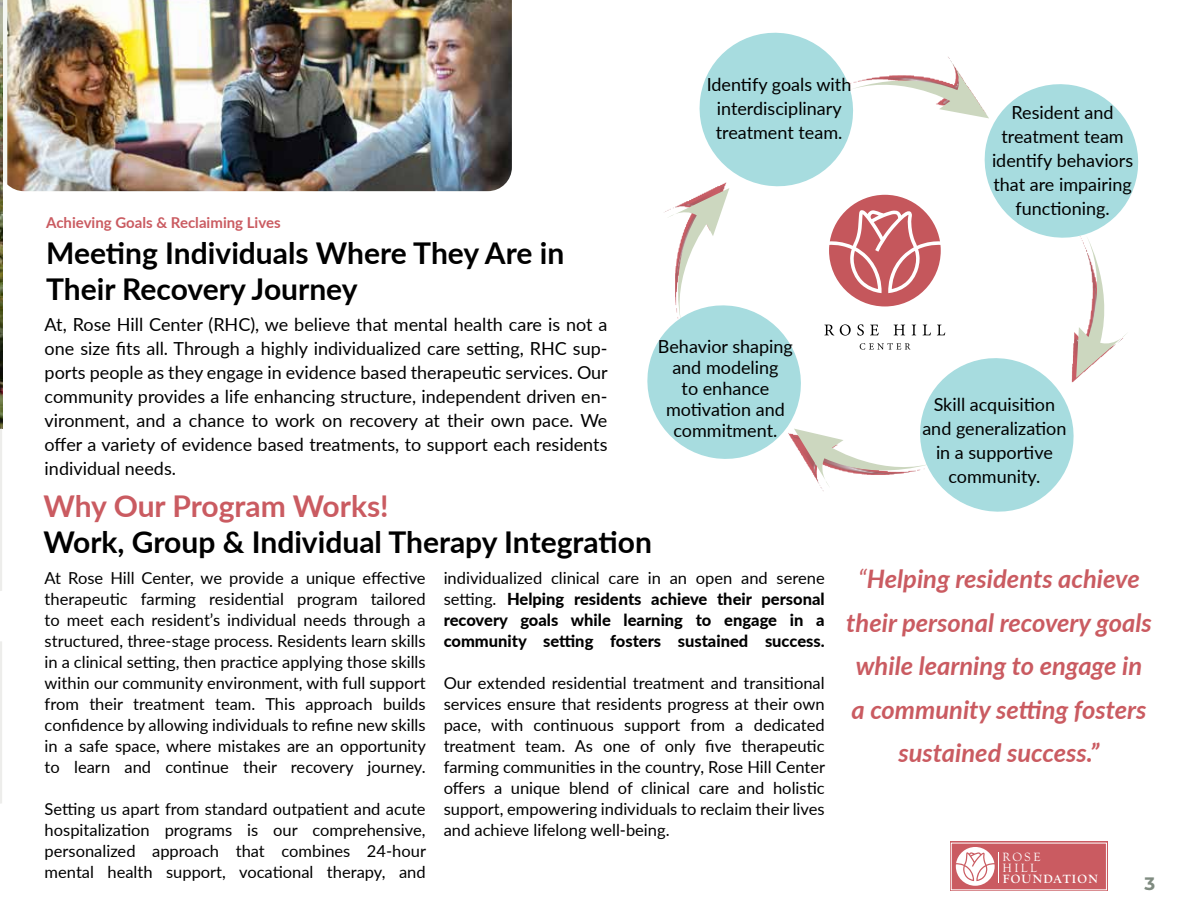
<style>
.page{position:relative;width:1188px;height:918px;background:#fff}
.page>*{position:absolute;margin:0;border:0;box-sizing:border-box;transform-origin:0 0}
.t1{font:700 30px/36px "Lato";color:#000}
.t2{font:700 30px "Lato";letter-spacing:-.005em;color:#ca5b61}
.t3{font:italic 700 25.5px/43.5px "Lato";color:#ca5b61;text-align:center}
.t4{font:18px/24px "Lato";color:#000;text-align:center}
.t5{font:700 18px "Montserrat";color:#7f8b80}
.t6{font:16.5px/21px "Lato";color:#000;text-align:justify}
.t7{font:800 16.5px/21px "Lato";color:#000;text-align:justify}
.t8{font:700 15px "Lato";color:#ca5b61}
.t9{font:700 12.3px "Goudy Old Style T";letter-spacing:.1em;color:#fff}
.t10{font:12.3px/10.8px "Goudy Old Style T";letter-spacing:.2em;color:#fff}
.s1{font-weight:400}
</style>
<div class="page">
<div style="left:950px;top:842px;width:157px;height:49px;background:#ca5b61"></div>
<div style="left:951px;top:843px;width:156px;height:47px;border:1px solid #fff"></div>
<svg style="left:956px;top:847px;width:39px;height:39px"></svg>
<hr style="left:998px;top:852px;width:1px;height:31px;background:#fff">
<img style="left:7px;top:0;width:505px;height:191px">
<img style="left:0;top:0;width:2px;height:429px">
<hr style="left:0;top:429px;width:2px;height:162px;background:#ededeb">
<hr style="left:0;top:641px;width:2px;height:163px;background:#ededeb">
<svg style="left:647px;top:32px;width:492px;height:480px"></svg>
<p class="t4" style="left:707px;top:72px;width:146px">Identify goals with interdisciplinary treatment team.</p>
<p class="t8" style="left:46px;top:212px;width:236px">Achieving Goals &amp; Reclaiming Lives</p>
<h1 class="t1" style="left:46px;top:234px;width:520px">Meeting Individuals Where They Are in<br>Their Recovery Journey</h1>
<p class="t4" style="left:45px;top:312px;width:565px;text-align:justify">At, Rose Hill Center (RHC), we believe that mental health care is not a one size fits all. Through a highly individualized care setting, RHC sup&shy;ports people as they engage in evidence based therapeutic services. Our community provides a life enhancing structure, independent driven en&shy;vironment, and a chance to work on recovery at their own pace. We offer a variety of evidence based treatments, to support each residents individual needs.</p>
<h1 class="t2" style="left:44px;top:484px;width:347px">Why Our Program Works!</h1>
<h1 class="t1" style="left:44px;top:523px;width:610px">Work, Group &amp; Individual Therapy Integration</h1>
<p class="t4" style="left:658px;top:335px;width:136px;line-height:21px">Behavior shaping and modeling<br>to enhance motivation and commitment.</p>
<p class="t4" style="left:992px;top:100px;width:143px">Resident and treatment team identify behaviors that are impairing functioning.</p>
<p class="t4" style="left:922px;top:392px;width:146px">Skill acquisition and generalization in a supportive community.</p>
<p class="t6" style="left:45px;top:566px;width:383px">At Rose Hill Center, we provide a unique effective therapeutic farming residential program tailored to meet each resident’s individual needs through a structured, three-stage process. Residents learn skills in a clinical setting, then practice applying those skills within our community environment, with full support from their treatment team. This approach builds confidence by allowing individuals to refine new skills in a safe space, where mistakes are an opportunity to learn and continue their recovery journey.</p>
<p class="t6" style="left:45px;top:797px;width:383px">Setting us apart from standard outpatient and acute hospitalization programs is our comprehensive, personalized approach that combines 24-hour mental health support, vocational therapy, and</p>
<p class="t7" style="left:444px;top:566px;width:383px"><span class="s1">individualized clinical care in an open and serene setting.</span> Helping residents achieve their personal recovery goals while learning to engage in a community setting fosters sustained success.</p>
<p class="t6" style="left:444px;top:671px;width:383px">Our extended residential treatment and transitional services ensure that residents progress at their own pace, with continuous support from a dedicated treatment team. As one of only five therapeutic farming communities in the country, Rose Hill Center offers a unique blend of clinical care and holistic support, empowering individuals to reclaim their lives and achieve lifelong well-being.</p>
<h2 class="t3" style="left:846px;top:556px;width:307px"><span class="s1">“</span>Helping residents achieve their personal recovery goals while learning to engage in a community setting fosters sustained success.”</h2>
<p class="t10" style="left:1002px;top:852px;width:40px">ROSE<br>HILL</p>
<p class="t9" style="left:1003px;top:872px;width:96px">FOUNDATION</p>
<p class="t5" style="left:1145px;top:871px;width:12px">3</p>
</div>
